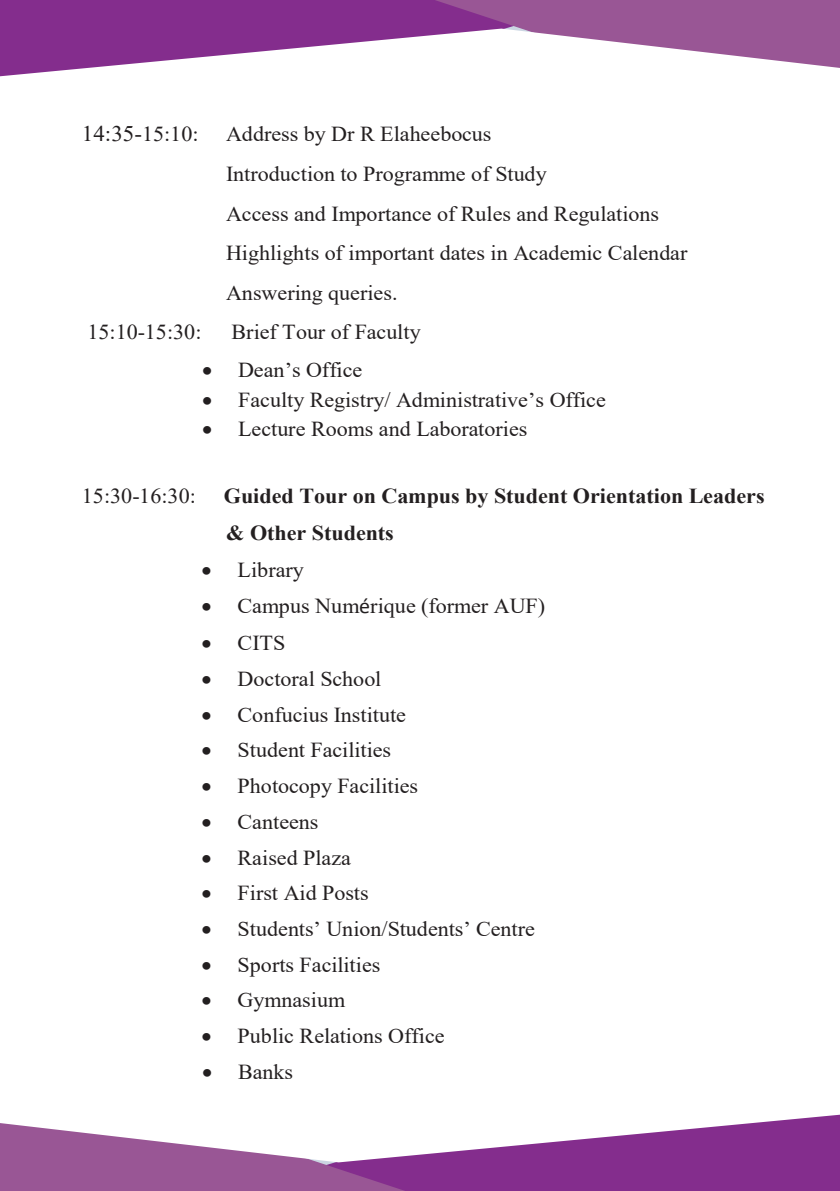
<style>
.page{position:relative;width:840px;height:1191px;background:#fff}
.page>*{position:absolute;margin:0;border:0;box-sizing:border-box;transform-origin:0 0}
.t1{font:22.2px "Times New Roman";color:#231f20;scale:1.04 1}
.t2{font:21.4px/39.8px "Times New Roman";color:#231f20;scale:1.04 1}
.t3{font:700 21.4px/36.6px "Times New Roman";color:#231f20;scale:1.04 1}
.t4{font:21.4px "Times New Roman";color:#231f20;scale:1.04 1}
.t5{font:21.2px "Myriad Pro";color:#000}
.s1{font-size:21.4px}
.s2{font-style:inherit}
.s3{font-family:"Calibri"}
</style>
<div class="page">
<svg style="left:0;top:0;width:418px;height:76px;fill:#842d8d"></svg>
<svg style="left:418px;top:0;width:421px;height:68px"></svg>
<svg style="left:421px;top:1114px;width:418px;height:77px;fill:#842d8d"></svg>
<svg style="left:0;top:1123px;width:421px;height:68px"></svg>
<p class="t1" style="left:82px;top:118px;width:114px">14:35-<span class="s1">15:10:</span></p>
<p class="t2" style="left:226px;top:113px;width:445px">Address by Dr R Elaheebocus<br>Introduction to Programme of Study<br>Access and Importance of Rules and Regulations Highlights of important dates in Academic Calendar Answering queries.</p>
<p class="t2" style="left:87px;top:312px;width:111px">15:10-15:30:</p>
<p class="t2" style="left:231px;top:312px;width:183px">Brief Tour of Faculty</p>
<p class="t4" style="left:202px;top:355px;width:155px">• Dean’s Office</p>
<p class="t2" style="left:202px;top:379px;width:389px">• Faculty Registry/ Administrative<span class="s2">’</span>s Office</p>
<p class="t2" style="left:202px;top:408px;width:314px">• Lecture Rooms and Laboratories</p>
<p class="t5" style="left:500px;top:446px;width:195px;rotate:-180deg">Thursday 11 July 2024</p>
<p class="t2" style="left:82px;top:476px;width:111px">15:30-16:30:</p>
<p class="t3" style="left:224px;top:477px;width:521px">Guided Tour on Campus by Student Orientation Leaders &amp; Other Students</p>
<p class="t2" style="left:201px;top:549px;width:100px">• Library</p>
<p class="t2" style="left:201px;top:585px;width:332px">• Campus Num<span class="s3">é</span>rique (former AUF)</p>
<p class="t2" style="left:201px;top:622px;width:82px">• CITS</p>
<p class="t2" style="left:201px;top:658px;width:174px">• Doctoral School</p>
<p class="t2" style="left:201px;top:694px;width:198px">• Confucius Institute</p>
<p class="t2" style="left:201px;top:729px;width:184px">• Student Facilities</p>
<p class="t2" style="left:201px;top:765px;width:210px">• Photocopy Facilities</p>
<p class="t2" style="left:201px;top:801px;width:114px">• Canteens</p>
<p class="t2" style="left:201px;top:837px;width:145px">• Raised Plaza</p>
<p class="t2" style="left:201px;top:872px;width:162px">• First Aid Posts</p>
<p class="t4" style="left:201px;top:913px;width:322px">• Students’ Union/Students’ Centre</p>
<p class="t2" style="left:201px;top:944px;width:173px">• Sports Facilities</p>
<p class="t2" style="left:201px;top:979px;width:140px">• Gymnasium</p>
<p class="t2" style="left:201px;top:1015px;width:235px">• Public Relations Office</p>
<p class="t2" style="left:202px;top:1051px;width:89px">• Banks</p>
</div>
